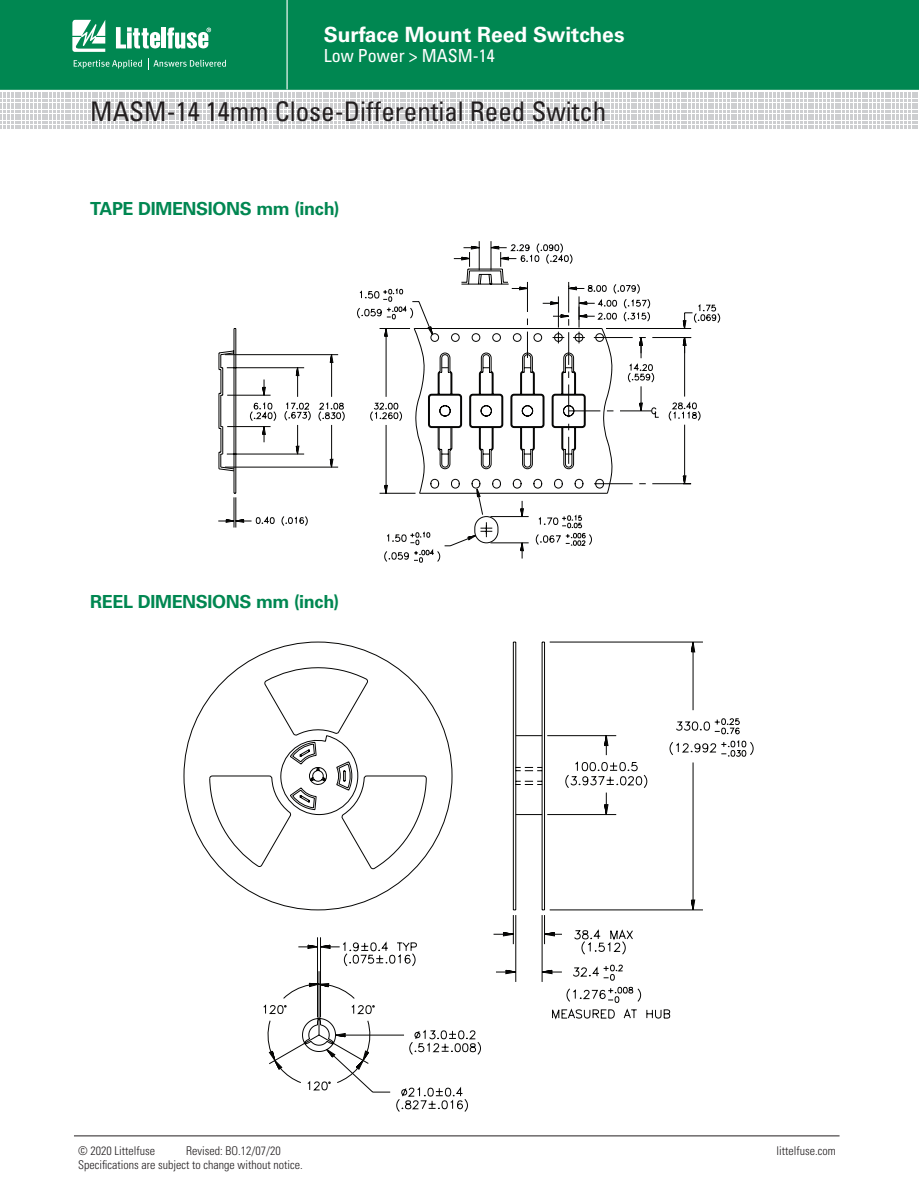
<style>
.page{position:relative;width:919px;height:1191px;background:#fff}
.page>*{position:absolute;margin:0;border:0;box-sizing:border-box;transform-origin:0 0}
.Series_Page_Heading{font:condensed 27px "Univers LT Std";color:#231f20}
.chapter_tittle_R{font:700 21px "Univers LT Std";color:#fff}
.Strong_Bold_Body{font:700 18px "Univers LT Std";letter-spacing:-.02em;color:#008751}
.ch_subtitle_L{font:condensed 18px "Univers LT Std";color:#fff}
.t1{font:300 condensed 12px "Univers LT Std";color:#231f20}
</style>
<div class="page">
<hr style="left:74px;top:1135px;width:765px;height:1px;background:#231f20">
<div style="left:0;top:0;width:918px;height:90px;background:#008751"></div>
<hr style="left:286px;top:0;width:1px;height:89px;background:#fff">
<svg style="left:72px;top:20px;width:33px;height:32px"></svg>
<div style="left:161px;top:28px;width:5px;height:20px;background:#fff"></div>
<svg style="left:167px;top:28px;width:44px;height:21px"></svg>
<svg style="left:116px;top:27px;width:44px;height:21px"></svg>
<svg style="left:74px;top:60px;width:68px;height:9px"></svg>
<svg style="left:148px;top:58px;width:78px;height:11px"></svg>
<svg style="left:0;top:92px;width:917px;height:35px"></svg>
<svg style="left:224px;top:243px;width:416px;height:285px"></svg>
<svg style="left:250px;top:288px;width:470px;height:275px"></svg>
<svg style="left:496px;top:944px;width:174px;height:76px"></svg>
<svg style="left:493px;top:718px;width:260px;height:226px"></svg>
<svg style="left:703px;top:721px;width:7px;height:97px"></svg>
<svg style="left:690px;top:910px;width:5px;height:4px"></svg>
<svg style="left:545px;top:641px;width:158px;height:269px"></svg>
<svg style="left:184px;top:641px;width:361px;height:269px"></svg>
<svg style="left:263px;top:937px;width:217px;height:174px"></svg>
<p class="chapter_tittle_R" style="left:324px;top:22px;width:302px">Surface Mount Reed Switches</p>
<p class="ch_subtitle_L" style="left:324px;top:44px;width:172px">Low Power &gt; MASM-14</p>
<p class="Series_Page_Heading" style="left:90px;top:94px;width:517px">MASM-14 14mm Close-Differential Reed Switch</p>
<p class="Strong_Bold_Body" style="left:90px;top:198px;width:251px">TAPE DIMENSIONS mm (inch)</p>
<p class="Strong_Bold_Body" style="left:90px;top:591px;width:250px">REEL DIMENSIONS mm (inch)</p>
<p class="t1" style="left:78px;top:1143px;width:78px">© 2020 Littelfuse</p>
<p class="t1" style="left:186px;top:1143px;width:96px">Revised: BO.12/07/20</p>
<p class="t1" style="left:776px;top:1143px;width:61px">littelfuse.com</p>
<p class="t1" style="left:78px;top:1157px;width:226px">Specifications are subject to change without notice.</p>
</div>
